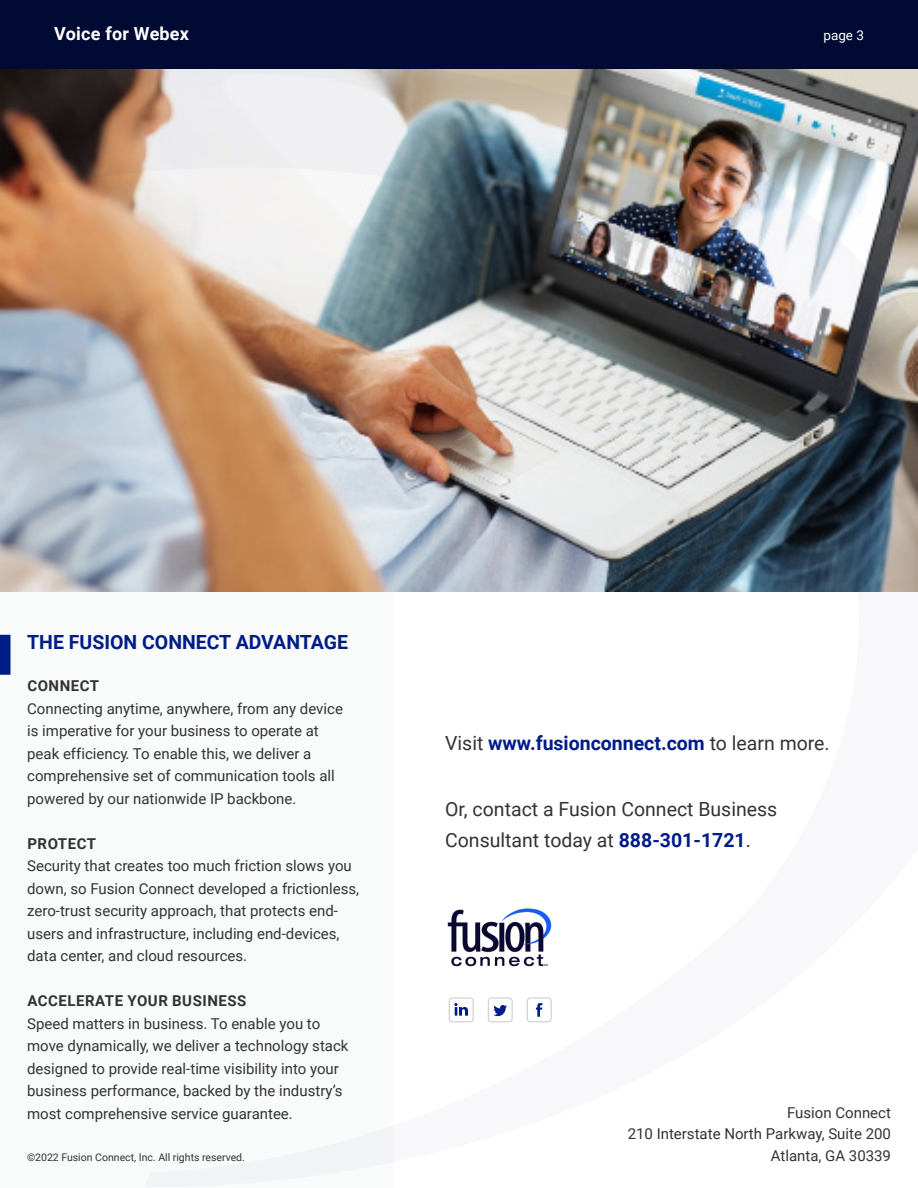
<style>
.page{position:relative;width:918px;height:1188px;background:#fff}
.page>*{position:absolute;margin:0;border:0;box-sizing:border-box;transform-origin:0 0}
.t1{font:700 19.5px "Roboto";color:#001c88}
.t2{font:19.5px/31.5px "Roboto";color:#333}
.t3{font:700 18px "Roboto";letter-spacing:.01em;color:#fff}
.t4{font:15px/22.5px "Roboto";color:#333}
.t5{font:700 15px "Roboto";letter-spacing:.035em;color:#333}
.t6{font:13.5px "Roboto";color:#fff}
.t7{font:10.5px "Roboto";color:#333}
.s1{font-weight:700}
.s2{font-weight:400;color:#333}
.s3{font-weight:700;color:#001c88}
.s4{color:#231f20}
</style>
<div class="page">
<div style="left:0;top:0;width:918px;height:68px;background:#000a32"></div>
<img style="left:0;top:68px;width:918px;height:1119px">
<p class="t3" style="left:54px;top:21px;width:137px">Voice for Webex</p>
<p class="t6" style="left:823px;top:26px;width:42px">page 3</p>
<p class="t1" style="left:27px;top:628px;width:322px">THE FUSION CONNECT ADVANTAGE</p>
<p class="t5" style="left:27px;top:676px;width:73px">CONNECT</p>
<p class="t4" style="left:27px;top:697px;width:317px">Connecting anytime, anywhere, from any device is imperative for your business to operate at peak efficiency. To enable this, we deliver a comprehensive set of communication tools all powered by our nationwide IP backbone.</p>
<p class="t4" style="left:27px;top:832px;width:334px"><span class="s1">PROTECT<br></span>Security that creates too much friction slows you down, so Fusion Connect developed a frictionless, zero-trust security approach, that protects end&shy;users and infrastructure, including end-devices, data center, and cloud resources.</p>
<p class="t4" style="left:27px;top:989px;width:323px"><span class="s1">ACCELERATE YOUR BUSINESS<br></span>Speed matters in business. To enable you to move dynamically, we deliver a technology stack designed to provide real-time visibility into your business performance, backed by the industry’s most comprehensive service guarantee.</p>
<p class="t7" style="left:27px;top:1150px;width:219px">©2022 Fusion Connect, Inc. All rights reserved.</p>
<p class="t1" style="left:445px;top:730px;width:386px"><span class="s2">Visit</span> www.fusionconnect.com <span class="s2">to learn more.</span></p>
<p class="t2" style="left:445px;top:792px;width:334px">Or, contact a Fusion Connect Business<br>Consultant today at <span class="s3">888-301-1721</span><span class="s4">.</span></p>
<p class="t4" style="left:787px;top:1100px;width:105px">Fusion Connect</p>
<p class="t4" style="left:628px;top:1122px;width:265px">210 Interstate North Parkway, Suite 200</p>
<p class="t4" style="left:771px;top:1144px;width:122px">Atlanta, GA 30339</p>
</div>
